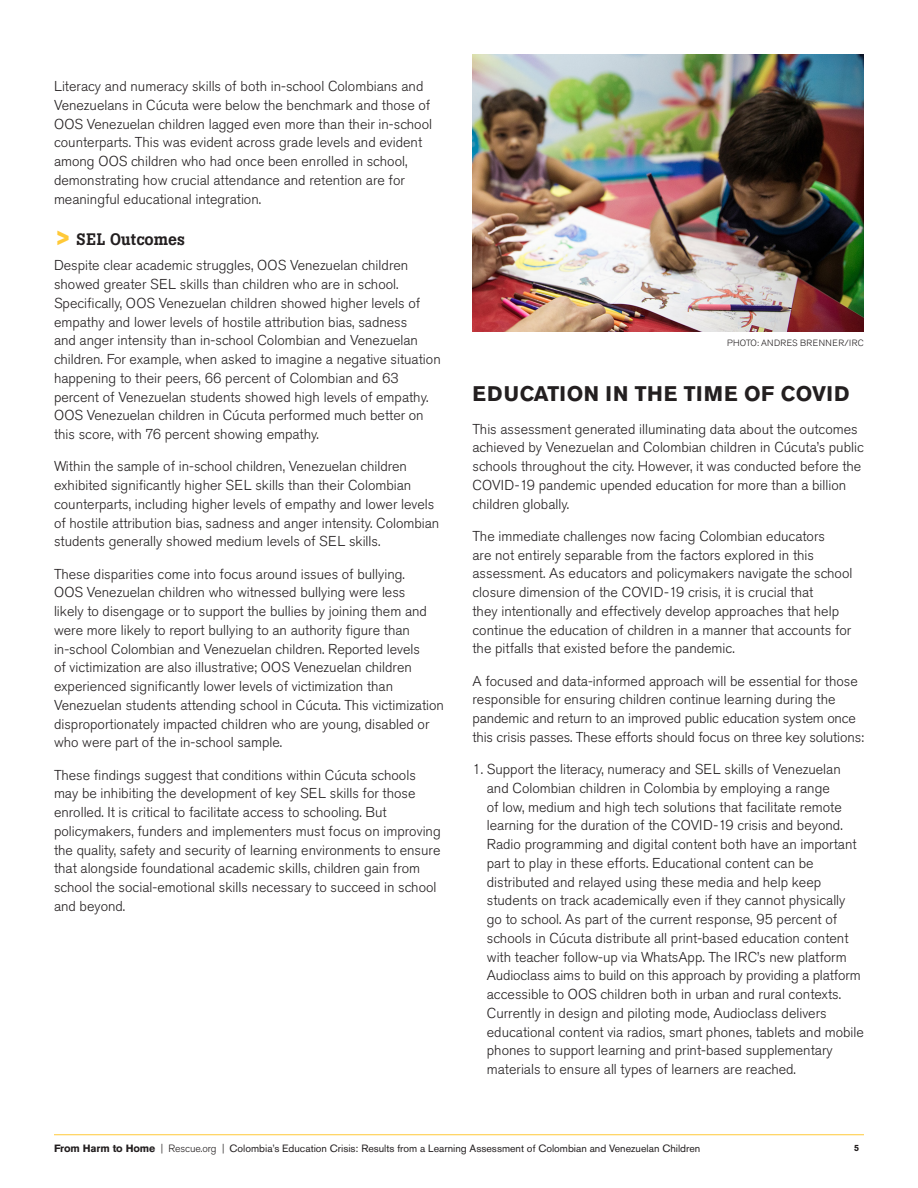
<style>
.page{position:relative;width:918px;height:1188px;background:#fff}
.page>*{position:absolute;margin:0;border:0;box-sizing:border-box;transform-origin:0 0}
.t1{font:700 21px "Akzidenz Grotesk Std";letter-spacing:.015em;color:#231f20}
.t2{font:500 16.5px "Boton";color:#231f20}
.t3{font:300 14.25px/18.8px "Akzidenz Grotesk Std";color:#231f20}
.t4{font:10.5px "Akzidenz Grotesk Std";color:#231f20}
.t5{font:300 9px "Akzidenz Grotesk Std";letter-spacing:.05em;color:#231f20}
.t6{font:700 9px "Akzidenz Grotesk Std";color:#231f20}
.s1{font-weight:700;font-size:24px;color:#ffc938}
.s2{font-weight:700}
.s3{font-weight:300}
</style>
<div class="page">
<hr style="left:54px;top:1134px;width:810px;height:1px;background:#ffc938">
<img style="left:472px;top:54px;width:392px;height:278px">
<p class="t3" style="left:54px;top:77px;width:380px">Literacy and numeracy skills of both in-school Colombians and Venezuelans in Cúcuta were below the benchmark and those of OOS Venezuelan children lagged even more than their in-school counterparts. This was evident across grade levels and evident among OOS children who had once been enrolled in school, demonstrating how crucial attendance and retention are for meaningful educational integration.</p>
<p class="t2" style="left:54px;top:230px;width:133px"><span class="s1">&gt;</span> SEL Outcomes</p>
<p class="t3" style="left:54px;top:256px;width:388px">Despite clear academic struggles, OOS Venezuelan children showed greater SEL skills than children who are in school.<br>Specifically, OOS Venezuelan children showed higher levels of empathy and lower levels of hostile attribution bias, sadness<br>and anger intensity than in-school Colombian and Venezuelan children. For example, when asked to imagine a negative situation happening to their peers, 66 percent of Colombian and 63 percent of Venezuelan students showed high levels of empathy.<br>OOS Venezuelan children in Cúcuta performed much better on this score, with 76 percent showing empathy.</p>
<p class="t3" style="left:54px;top:457px;width:387px">Within the sample of in-school children, Venezuelan children exhibited significantly higher SEL skills than their Colombian counterparts, including higher levels of empathy and lower levels of hostile attribution bias, sadness and anger intensity. Colombian students generally showed medium levels of SEL skills.</p>
<p class="t3" style="left:54px;top:565px;width:392px">These disparities come into focus around issues of bullying.<br>OOS Venezuelan children who witnessed bullying were less<br>likely to disengage or to support the bullies by joining them and were more likely to report bullying to an authority figure than in-school Colombian and Venezuelan children. Reported levels<br>of victimization are also illustrative; OOS Venezuelan children experienced significantly lower levels of victimization than Venezuelan students attending school in Cúcuta. This victimization disproportionately impacted children who are young, disabled or who were part of the in-school sample.</p>
<p class="t3" style="left:54px;top:766px;width:388px">These findings suggest that conditions within Cúcuta schools may be inhibiting the development of key SEL skills for those enrolled. It is critical to facilitate access to schooling. But policymakers, funders and implementers must focus on improving the quality, safety and security of learning environments to ensure that alongside foundational academic skills, children gain from school the social-emotional skills necessary to succeed in school and beyond.</p>
<p class="t5" style="left:727px;top:338px;width:138px">PHOTO: ANDRES BRENNER/IRC</p>
<p class="t1" style="left:472px;top:382px;width:379px">EDUCATION IN THE TIME OF COVID</p>
<p class="t3" style="left:472px;top:420px;width:393px">This assessment generated illuminating data about the outcomes achieved by Venezuelan and Colombian children in Cúcuta’s public schools throughout the city. However, it was conducted before the COVID-19 pandemic upended education for more than a billion children globally.</p>
<p class="t3" style="left:472px;top:527px;width:381px">The immediate challenges now facing Colombian educators<br>are not entirely separable from the factors explored in this assessment. As educators and policymakers navigate the school closure dimension of the COVID-19 crisis, it is crucial that<br>they intentionally and effectively develop approaches that help continue the education of children in a manner that accounts for the pitfalls that existed before the pandemic.</p>
<p class="t3" style="left:472px;top:672px;width:393px">A focused and data-informed approach will be essential for those responsible for ensuring children continue learning during the pandemic and return to an improved public education system once this crisis passes. These efforts should focus on three key solutions:</p>
<p class="t3" style="left:487px;top:760px;width:379px;text-indent:-14px">1. Support the literacy, numeracy and SEL skills of Venezuelan and Colombian children in Colombia by employing a range<br>of low, medium and high tech solutions that facilitate remote learning for the duration of the COVID-19 crisis and beyond.<br>Radio programming and digital content both have an important part to play in these efforts. Educational content can be distributed and relayed using these media and help keep students on track academically even if they cannot physically go to school. As part of the current response, 95 percent of schools in Cúcuta distribute all print-based education content with teacher follow-up via WhatsApp. The IRC’s new platform Audioclass aims to build on this approach by providing a platform accessible to OOS children both in urban and rural contexts.<br>Currently in design and piloting mode, Audioclass delivers educational content via radios, smart phones, tablets and mobile phones to support learning and print-based supplementary materials to ensure all types of learners are reached.</p>
<p class="t4" style="left:54px;top:1142px;width:648px"><span class="s2">From Harm to Home</span> <span class="s3">| Rescue.org |</span> Colombia’s Education Crisis: Results from a Learning Assessment of Colombian and Venezuelan Children</p>
<p class="t6" style="left:854px;top:1143px;width:7px">5</p>
</div>
